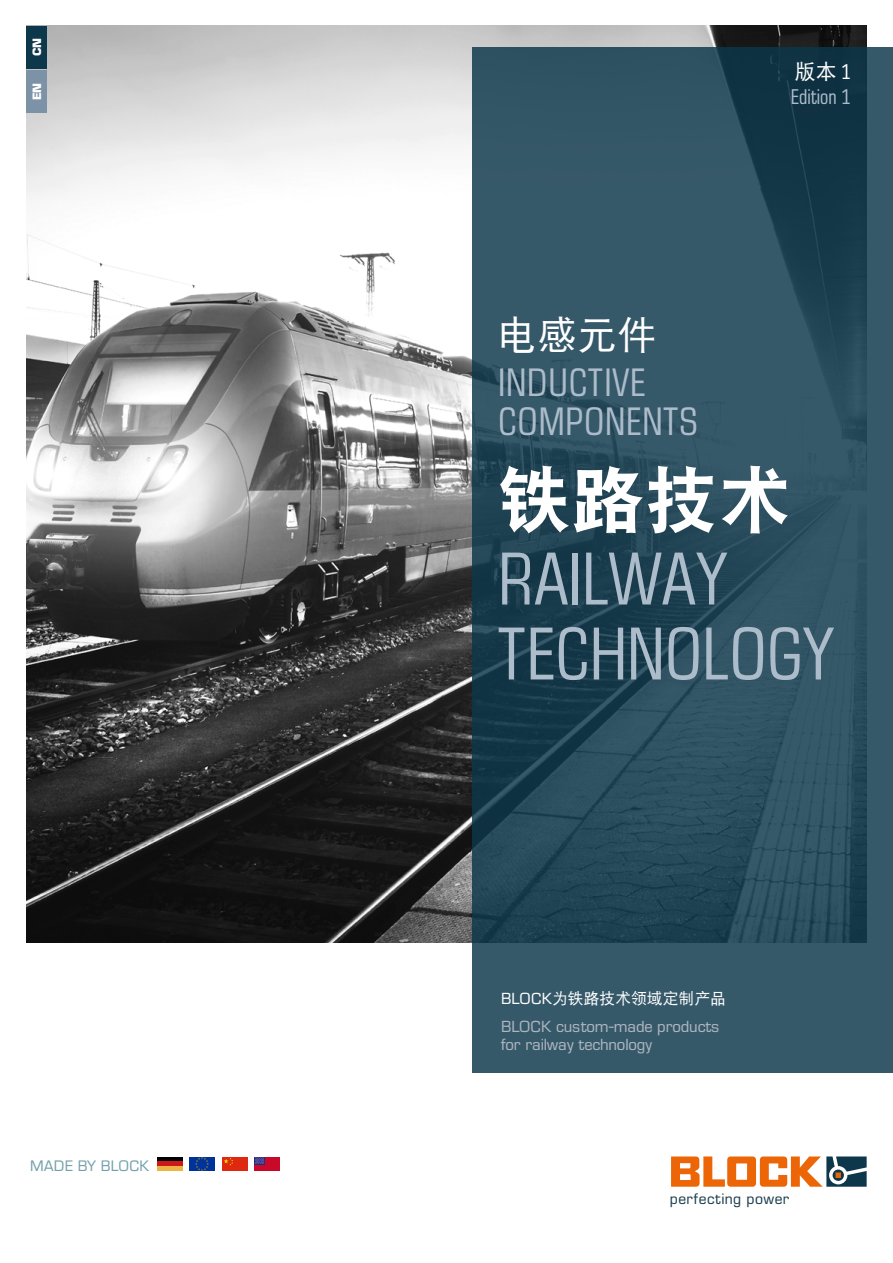
<style>
.page{position:relative;width:893px;height:1263px;background:#fff}
.page>*{position:absolute;margin:0;border:0;box-sizing:border-box;transform-origin:0 0}
.t1{font:condensed 73.5px/75px "Blockstile";color:#adbccb}
.t2{font:73.5px "DFP Hei W9";color:#fff}
.t3{font:condensed 39px/39px "Blockstile";letter-spacing:.02em;color:#adbccb}
.t4{font:39px "DFP Hei W5";color:#fff}
.t5{font:condensed 21px "Blockstile";color:#adbccb}
.t6{font:21px "DFP Hei W5";color:#fff}
.t7{font:15.75px/18.9px "Blockstile";letter-spacing:-.01em;color:#adb5c0}
.t8{font:15.75px "DFP Hei W5";color:#fff}
.t9{font:15px "Blockstile";letter-spacing:.01em;color:#75a0ac}
.t10{font:14.85px "Blockstile";letter-spacing:.03em;color:#1d3f50}
.t11{font:700 12px "Blockstile";color:#fff}
.s1{font-family:"Blockstile";font-stretch:condensed}
.s2{font-family:"Blockstile"}
</style>
<div class="page">
<img style="left:27px;top:26px;width:840px;height:916px">
<svg style="left:472px;top:47px;width:421px;height:1026px;background:#2c4e5f"></svg>
<div style="left:27px;top:26px;width:20px;height:42px;background:#0d374b"></div>
<div style="left:27px;top:70px;width:20px;height:43px;background:#7c93a7"></div>
<hr style="left:157px;top:1157px;width:25px;height:4px;background:#000">
<div style="left:157px;top:1161px;width:25px;height:5px;background:#cd1719"></div>
<hr style="left:157px;top:1166px;width:25px;height:4px;background:#e9b646">
<div style="left:189px;top:1157px;width:26px;height:13px;background:#039"></div>
<img style="left:195px;top:1157px;width:14px;height:13px">
<div style="left:222px;top:1157px;width:25px;height:13px;background:#de2910"></div>
<svg style="left:224px;top:1158px;width:9px;height:7px"></svg>
<svg style="left:254px;top:1157px;width:26px;height:13px"></svg>
<svg style="left:671px;top:1156px;width:196px;height:31px"></svg>
<p class="t11" style="left:30px;top:56px;width:20px;rotate:-90deg">CN</p>
<p class="t11" style="left:30px;top:100px;width:19px;rotate:-90deg">EN</p>
<p class="t9" style="left:30px;top:1157px;width:121px">MADE BY BLOCK</p>
<h3 class="t6" style="left:795px;top:60px;width:57px">版本 <span class="s1">1</span></h3>
<h3 class="t5" style="left:791px;top:85px;width:61px">Edition 1</h3>
<h2 class="t4" style="left:498px;top:313px;width:160px">电感元件</h2>
<h2 class="t3" style="left:498px;top:364px;width:201px">INDUCTIVE<br>COMPONENTS</h2>
<h1 class="t2" style="left:498px;top:460px;width:295px">铁路技术</h1>
<h1 class="t1" style="left:498px;top:543px;width:338px">RAILWAY<br>TECHNOLOGY</h1>
<p class="t8" style="left:501px;top:990px;width:226px"><span class="s2">BLOCK</span>为铁路技术领域定制产品</p>
<p class="t7" style="left:501px;top:1017px;width:220px">BLOCK custom-made products for railway technology</p>
<p class="t10" style="left:670px;top:1190px;width:121px">perfecting power</p>
</div>
